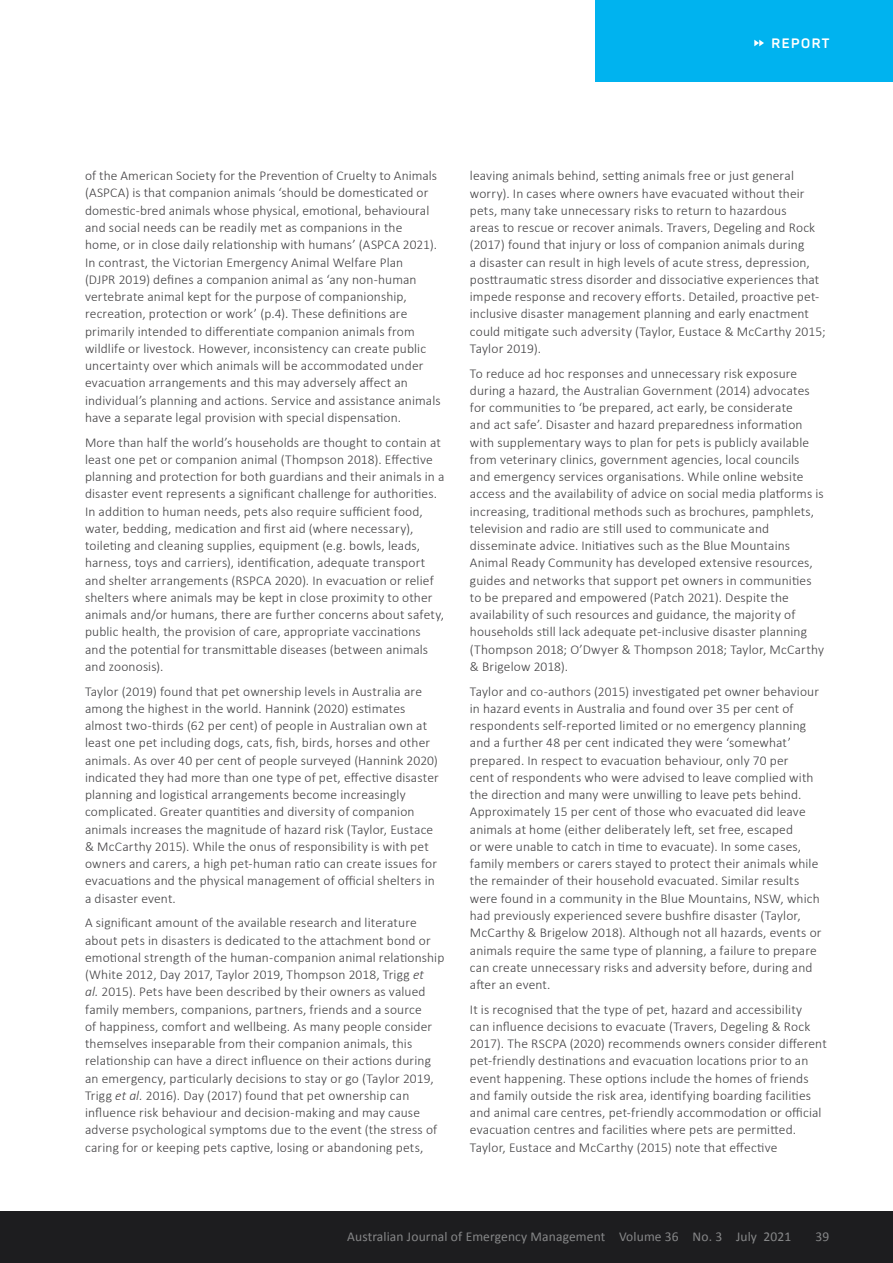
<style>
.page{position:relative;width:893px;height:1263px;background:#fff}
.page>*{position:absolute;margin:0;border:0;box-sizing:border-box;transform-origin:0 0}
.t1{font:300 13.5px/17.2px "Calibri";letter-spacing:.01em;color:#414042}
.t2{font:13.5px "Calibri";letter-spacing:.01em;color:#868788}
.t3{font:700 13.5px "Panton";letter-spacing:.11em;color:#fff}
.s1{font-style:italic}
</style>
<div class="page">
<div style="left:596px;top:0;width:297px;height:81px;background:#00b3ef"></div>
<svg style="left:754px;top:40px;width:10px;height:6px"></svg>
<div style="left:0;top:1212px;width:893px;height:51px;background:#1d1d1f"></div>
<p class="t3" style="left:772px;top:34px;width:59px">REPORT</p>
<p class="t1" style="left:85px;top:167px;width:357px">of the American Society for the Prevention of Cruelty to Animals (ASPCA) is that companion animals ‘should be domesticated or domestic-bred animals whose physical, emotional, behavioural and social needs can be readily met as companions in the home, or in close daily relationship with humans’ (ASPCA 2021).<br>In contrast, the Victorian Emergency Animal Welfare Plan<br>(DJPR 2019) defines a companion animal as ‘any non-human vertebrate animal kept for the purpose of companionship, recreation, protection or work’ (p.4). These definitions are primarily intended to differentiate companion animals from wildlife or livestock. However, inconsistency can create public uncertainty over which animals will be accommodated under evacuation arrangements and this may adversely affect an individual’s planning and actions. Service and assistance animals have a separate legal provision with special dispensation.</p>
<p class="t1" style="left:85px;top:433px;width:361px">More than half the world’s households are thought to contain at least one pet or companion animal (Thompson 2018). Effective planning and protection for both guardians and their animals in a disaster event represents a significant challenge for authorities.<br>In addition to human needs, pets also require sufficient food, water, bedding, medication and first aid (where necessary), toileting and cleaning supplies, equipment (e.g. bowls, leads, harness, toys and carriers), identification, adequate transport and shelter arrangements (RSPCA 2020). In evacuation or relief shelters where animals may be kept in close proximity to other animals and/or humans, there are further concerns about safety, public health, the provision of care, appropriate vaccinations and the potential for transmittable diseases (between animals and zoonosis).</p>
<p class="t1" style="left:85px;top:682px;width:355px">Taylor (2019) found that pet ownership levels in Australia are among the highest in the world. Hannink (2020) estimates almost two-thirds (62 per cent) of people in Australian own at least one pet including dogs, cats, fish, birds, horses and other animals. As over 40 per cent of people surveyed (Hannink 2020) indicated they had more than one type of pet, effective disaster planning and logistical arrangements become increasingly complicated. Greater quantities and diversity of companion animals increases the magnitude of hazard risk (Taylor, Eustace &amp; McCarthy 2015). While the onus of responsibility is with pet owners and carers, a high pet-human ratio can create issues for evacuations and the physical management of official shelters in a disaster event.</p>
<p class="t1" style="left:85px;top:914px;width:361px">A significant amount of the available research and literature about pets in disasters is dedicated to the attachment bond or emotional strength of the human-companion animal relationship (White 2012, Day 2017, Taylor 2019, Thompson 2018, Trigg <span class="s1">et<br>al.</span> 2015). Pets have been described by their owners as valued family members, companions, partners, friends and a source<br>of happiness, comfort and wellbeing. As many people consider themselves inseparable from their companion animals, this relationship can have a direct influence on their actions during an emergency, particularly decisions to stay or go (Taylor 2019, Trigg <span class="s1">et al.</span> 2016). Day (2017) found that pet ownership can influence risk behaviour and decision-making and may cause adverse psychological symptoms due to the event (the stress of caring for or keeping pets captive, losing or abandoning pets,</p>
<p class="t1" style="left:470px;top:167px;width:357px">leaving animals behind, setting animals free or just general worry). In cases where owners have evacuated without their pets, many take unnecessary risks to return to hazardous<br>areas to rescue or recover animals. Travers, Degeling and Rock (2017) found that injury or loss of companion animals during<br>a disaster can result in high levels of acute stress, depression, posttraumatic stress disorder and dissociative experiences that impede response and recovery efforts. Detailed, proactive pet&shy;inclusive disaster management planning and early enactment could mitigate such adversity (Taylor, Eustace &amp; McCarthy 2015; Taylor 2019).</p>
<p class="t1" style="left:470px;top:364px;width:356px">To reduce ad hoc responses and unnecessary risk exposure during a hazard, the Australian Government (2014) advocates for communities to ‘be prepared, act early, be considerate<br>and act safe’. Disaster and hazard preparedness information with supplementary ways to plan for pets is publicly available from veterinary clinics, government agencies, local councils<br>and emergency services organisations. While online website access and the availability of advice on social media platforms is increasing, traditional methods such as brochures, pamphlets, television and radio are still used to communicate and disseminate advice. Initiatives such as the Blue Mountains Animal Ready Community has developed extensive resources, guides and networks that support pet owners in communities to be prepared and empowered (Patch 2021). Despite the availability of such resources and guidance, the majority of households still lack adequate pet-inclusive disaster planning (Thompson 2018; O’Dwyer &amp; Thompson 2018; Taylor, McCarthy &amp; Brigelow 2018).</p>
<p class="t1" style="left:470px;top:682px;width:353px">Taylor and co-authors (2015) investigated pet owner behaviour in hazard events in Australia and found over 35 per cent of respondents self-reported limited or no emergency planning and a further 48 per cent indicated they were ‘somewhat’ prepared. In respect to evacuation behaviour, only 70 per<br>cent of respondents who were advised to leave complied with the direction and many were unwilling to leave pets behind.<br>Approximately 15 per cent of those who evacuated did leave animals at home (either deliberately left, set free, escaped<br>or were unable to catch in time to evacuate). In some cases, family members or carers stayed to protect their animals while the remainder of their household evacuated. Similar results were found in a community in the Blue Mountains, NSW, which had previously experienced severe bushfire disaster (Taylor, McCarthy &amp; Brigelow 2018). Although not all hazards, events or animals require the same type of planning, a failure to prepare can create unnecessary risks and adversity before, during and after an event.</p>
<p class="t1" style="left:470px;top:1000px;width:358px">It is recognised that the type of pet, hazard and accessibility<br>can influence decisions to evacuate (Travers, Degeling &amp; Rock 2017). The RSCPA (2020) recommends owners consider different pet-friendly destinations and evacuation locations prior to an event happening. These options include the homes of friends and family outside the risk area, identifying boarding facilities and animal care centres, pet-friendly accommodation or official evacuation centres and facilities where pets are permitted.<br>Taylor, Eustace and McCarthy (2015) note that effective</p>
<p class="t2" style="left:347px;top:1227px;width:446px">Australian Journal of Emergency Management Volume 36 No. 3 July 2021</p>
<p class="t2" style="left:815px;top:1227px;width:15px">39</p>
</div>
